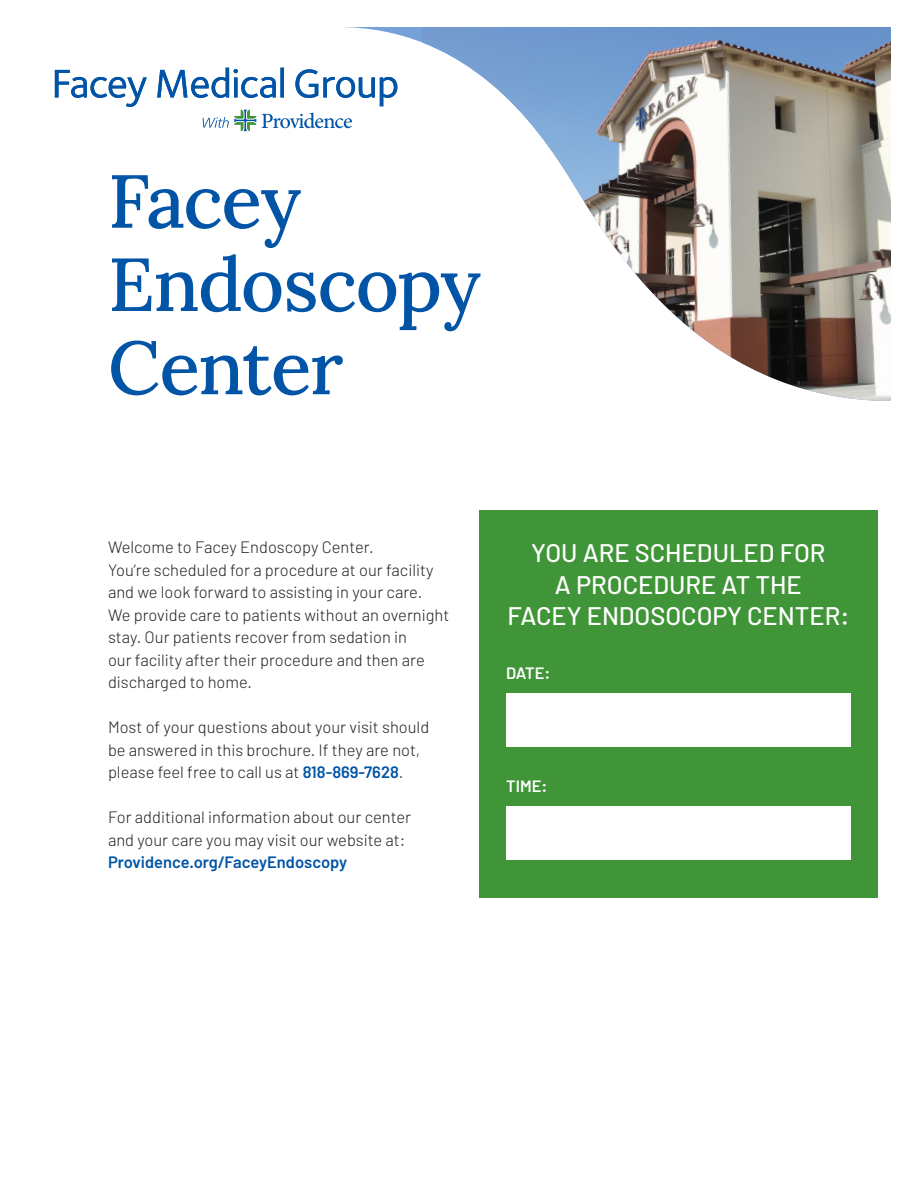
<style>
.page{position:relative;width:918px;height:1188px;background:#fff}
.page>*{position:absolute;margin:0;border:0;box-sizing:border-box;transform-origin:0 0}
.Headline_2{font:500 75px/83.2px "Lora";letter-spacing:-.02em;color:#0154a6}
.t1{font:500 25.5px/31.5px "Barlow";color:#fff;text-align:center}
.t2{font:300 16.5px/22.5px "Barlow";color:#231f20}
.t3{font:600 16.5px "Barlow";color:#0154a6}
.t4{font:600 16.5px "Barlow";letter-spacing:-.005em;color:#fff}
.s1{font-weight:600;color:#0154a6}
</style>
<div class="page">
<img style="left:422px;top:27px;width:469px;height:374px">
<div style="left:479px;top:510px;width:399px;height:387px;background:#3f9537"></div>
<div style="left:506px;top:693px;width:344px;height:54px;background:#fff"></div>
<div style="left:506px;top:806px;width:344px;height:54px;background:#fff"></div>
<svg style="left:55px;top:70px;width:92px;height:37px"></svg>
<svg style="left:157px;top:68px;width:127px;height:30px"></svg>
<svg style="left:295px;top:69px;width:102px;height:37px"></svg>
<svg style="left:262px;top:113px;width:90px;height:15px"></svg>
<svg style="left:203px;top:110px;width:53px;height:21px"></svg>
<p class="Headline_2" style="left:108px;top:154px;width:374px">Facey<br>Endoscopy<br>Center</p>
<p class="t2" style="left:108px;top:536px;width:343px">Welcome to Facey Endoscopy Center.<br>You’re scheduled for a procedure at our facility and we look forward to assisting in your care.<br>We provide care to patients without an overnight stay. Our patients recover from sedation in<br>our facility after their procedure and then are discharged to home.</p>
<p class="t2" style="left:108px;top:716px;width:323px">Most of your questions about your visit should be answered in this brochure. If they are not, please feel free to call us at <span class="s1">818-869-7628</span>.</p>
<p class="t2" style="left:108px;top:806px;width:305px">For additional information about our center and your care you may visit our website at:</p>
<p class="t3" style="left:108px;top:852px;width:241px">Providence.org/FaceyEndoscopy</p>
<p class="t1" style="left:507px;top:537px;width:343px">YOU ARE SCHEDULED FOR<br>A PROCEDURE AT THE<br>FACEY ENDOSOCOPY CENTER:</p>
<p class="t4" style="left:506px;top:663px;width:46px">DATE:</p>
<p class="t4" style="left:506px;top:776px;width:43px">TIME:</p>
</div>
